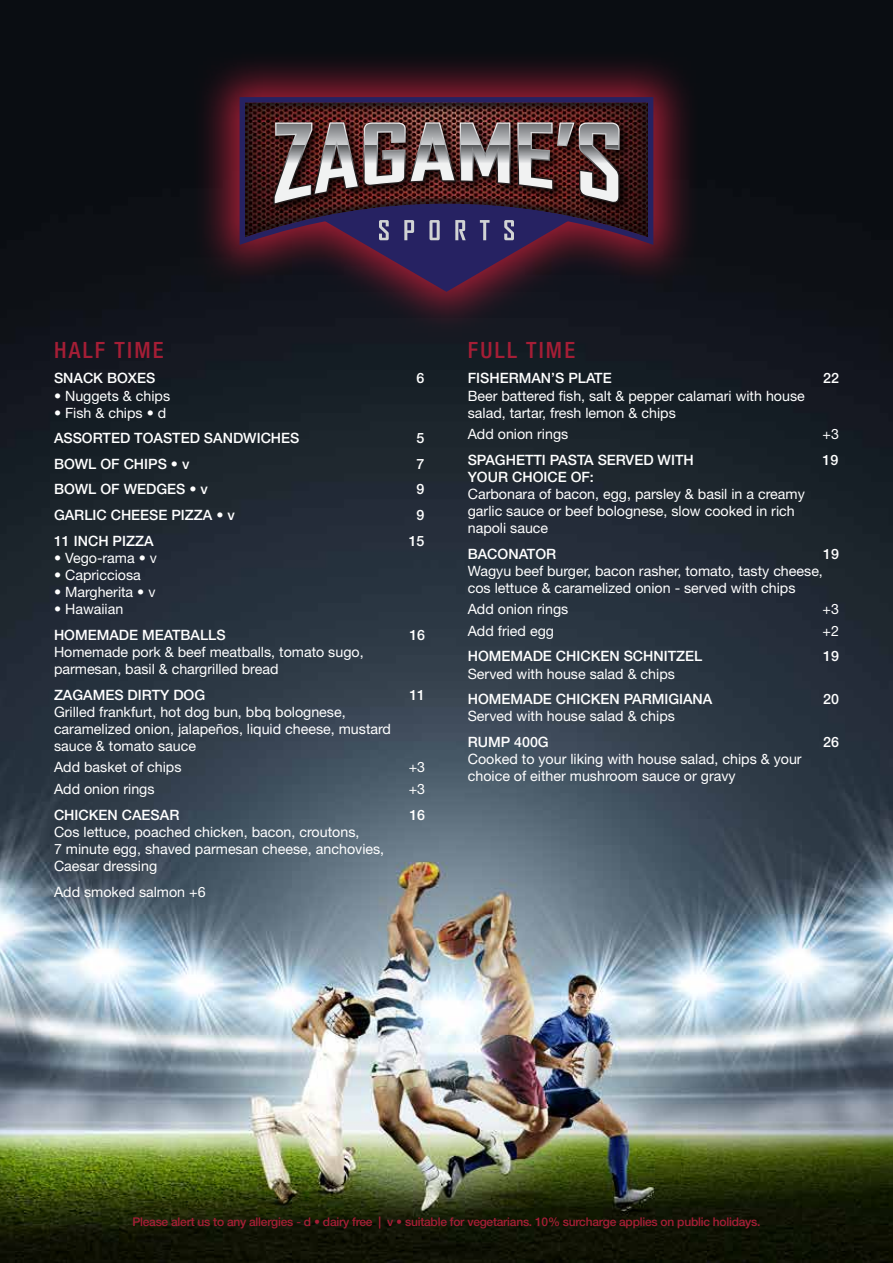
<style>
.page{position:relative;width:893px;height:1263px;background:#fff}
.page>*{position:absolute;margin:0;border:0;box-sizing:border-box;transform-origin:0 0}
.t1{font:500 condensed 22.5px "Helvetica Neue";letter-spacing:.1em;color:#a51e36}
.t2{font:14.25px/17.1px "Helvetica Neue";color:#fff}
.t3{font:500 14.25px "Helvetica Neue";color:#fff}
.t4{font:500 12px "Helvetica Neue";letter-spacing:-.02em;color:#a51e36}
.s1{font-weight:400}
</style>
<div class="page">
<img style="left:0;top:0;width:893px;height:1263px">
<svg style="left:192px;top:49px;width:509px;height:288px"></svg>
<svg style="left:240px;top:97px;width:413px;height:148px"></svg>
<img style="left:266px;top:115px;width:368px;height:105px">
<svg style="left:273px;top:122px;width:347px;height:170px"></svg>
<h1 class="t1" style="left:54px;top:336px;width:111px">HALF TIME</h1>
<p class="t3" style="left:54px;top:370px;width:103px">SNACK BOXES</p>
<p class="t3" style="left:417px;top:370px;width:9px">6</p>
<p class="t2" style="left:54px;top:387px;width:118px">• Nuggets &amp; chips</p>
<p class="t2" style="left:54px;top:404px;width:114px">• Fish &amp; chips • d</p>
<p class="t3" style="left:54px;top:430px;width:247px">ASSORTED TOASTED SANDWICHES</p>
<p class="t3" style="left:417px;top:430px;width:9px">5</p>
<p class="t3" style="left:54px;top:455px;width:137px">BOWL OF CHIPS • v</p>
<p class="t3" style="left:417px;top:455px;width:9px">7</p>
<p class="t3" style="left:54px;top:481px;width:155px">BOWL OF WEDGES • v</p>
<p class="t3" style="left:417px;top:481px;width:9px">9</p>
<p class="t3" style="left:54px;top:506px;width:182px">GARLIC CHEESE PIZZA • v</p>
<p class="t3" style="left:417px;top:506px;width:9px">9</p>
<p class="t3" style="left:54px;top:532px;width:101px">11 INCH PIZZA</p>
<p class="t3" style="left:409px;top:532px;width:17px">15</p>
<p class="t2" style="left:54px;top:549px;width:104px">• Vego-rama • v</p>
<p class="t2" style="left:54px;top:566px;width:88px">• Capricciosa</p>
<p class="t2" style="left:54px;top:583px;width:103px">• Margherita • v</p>
<p class="t2" style="left:54px;top:600px;width:71px">• Hawaiian</p>
<p class="t3" style="left:54px;top:626px;width:173px">HOMEMADE MEATBALLS</p>
<p class="t3" style="left:409px;top:626px;width:17px">16</p>
<p class="t2" style="left:54px;top:643px;width:311px">Homemade pork &amp; beef meatballs, tomato sugo, parmesan, basil &amp; chargrilled bread</p>
<p class="t3" style="left:54px;top:686px;width:153px">ZAGAMES DIRTY DOG</p>
<p class="t3" style="left:409px;top:686px;width:17px">11</p>
<p class="t2" style="left:54px;top:703px;width:339px">Grilled frankfurt, hot dog bun, bbq bolognese, caramelized onion, jalapeños, liquid cheese, mustard sauce &amp; tomato sauce</p>
<p class="t2" style="left:54px;top:759px;width:129px">Add basket of chips</p>
<p class="t2" style="left:409px;top:759px;width:18px">+3</p>
<p class="t2" style="left:54px;top:780px;width:102px">Add onion rings</p>
<p class="t2" style="left:409px;top:780px;width:18px">+3</p>
<p class="t3" style="left:54px;top:806px;width:127px">CHICKEN CAESAR</p>
<p class="t3" style="left:409px;top:806px;width:17px">16</p>
<p class="t2" style="left:54px;top:823px;width:332px">Cos lettuce, poached chicken, bacon, croutons,<br>7 minute egg, shaved parmesan cheese, anchovies,<br>Caesar dressing</p>
<p class="t2" style="left:54px;top:883px;width:153px">Add smoked salmon +6</p>
<h1 class="t1" style="left:468px;top:336px;width:109px">FULL TIME</h1>
<p class="t3" style="left:468px;top:370px;width:145px">FISHERMAN’S PLATE</p>
<p class="t3" style="left:823px;top:370px;width:17px">22</p>
<p class="t2" style="left:468px;top:387px;width:339px">Beer battered fish, salt &amp; pepper calamari with house salad, tartar, fresh lemon &amp; chips</p>
<p class="t2" style="left:468px;top:425px;width:102px">Add onion rings</p>
<p class="t2" style="left:822px;top:425px;width:18px">+3</p>
<p class="t3" style="left:468px;top:451px;width:227px">SPAGHETTI PASTA SERVED WITH</p>
<p class="t3" style="left:822px;top:451px;width:17px">19</p>
<p class="t3" style="left:468px;top:468px;width:128px">YOUR CHOICE OF:</p>
<p class="t2" style="left:468px;top:485px;width:339px">Carbonara of bacon, egg, parsley &amp; basil in a creamy garlic sauce or beef bolognese, slow cooked in rich napoli sauce</p>
<p class="t3" style="left:468px;top:545px;width:90px">BACONATOR</p>
<p class="t3" style="left:823px;top:545px;width:17px">19</p>
<p class="t2" style="left:468px;top:562px;width:357px">Wagyu beef burger, bacon rasher, tomato, tasty cheese, cos lettuce &amp; caramelized onion - served with chips</p>
<p class="t2" style="left:468px;top:600px;width:102px">Add onion rings</p>
<p class="t2" style="left:822px;top:600px;width:18px">+3</p>
<p class="t2" style="left:468px;top:622px;width:88px">Add fried egg</p>
<p class="t2" style="left:822px;top:622px;width:18px">+2</p>
<p class="t3" style="left:468px;top:648px;width:236px">HOMEMADE CHICKEN SCHNITZEL</p>
<p class="t3" style="left:823px;top:648px;width:17px">19</p>
<p class="t2" style="left:468px;top:665px;width:209px">Served with house salad &amp; chips</p>
<p class="t3" style="left:468px;top:691px;width:246px">HOMEMADE CHICKEN PARMIGIANA</p>
<p class="t3" style="left:823px;top:691px;width:17px">20</p>
<p class="t2" style="left:468px;top:707px;width:209px">Served with house salad &amp; chips</p>
<p class="t3" style="left:468px;top:733px;width:83px">RUMP 400G</p>
<p class="t3" style="left:823px;top:733px;width:17px">26</p>
<p class="t2" style="left:468px;top:750px;width:335px">Cooked to your liking with house salad, chips &amp; your choice of either mushroom sauce or gravy</p>
<p class="t4" style="left:132px;top:1214px;width:630px">Please alert us to any allergies <span class="s1">-</span> d • dairy free | v • suitable for vegetarians. 10% surcharge applies on public holidays.</p>
</div>
